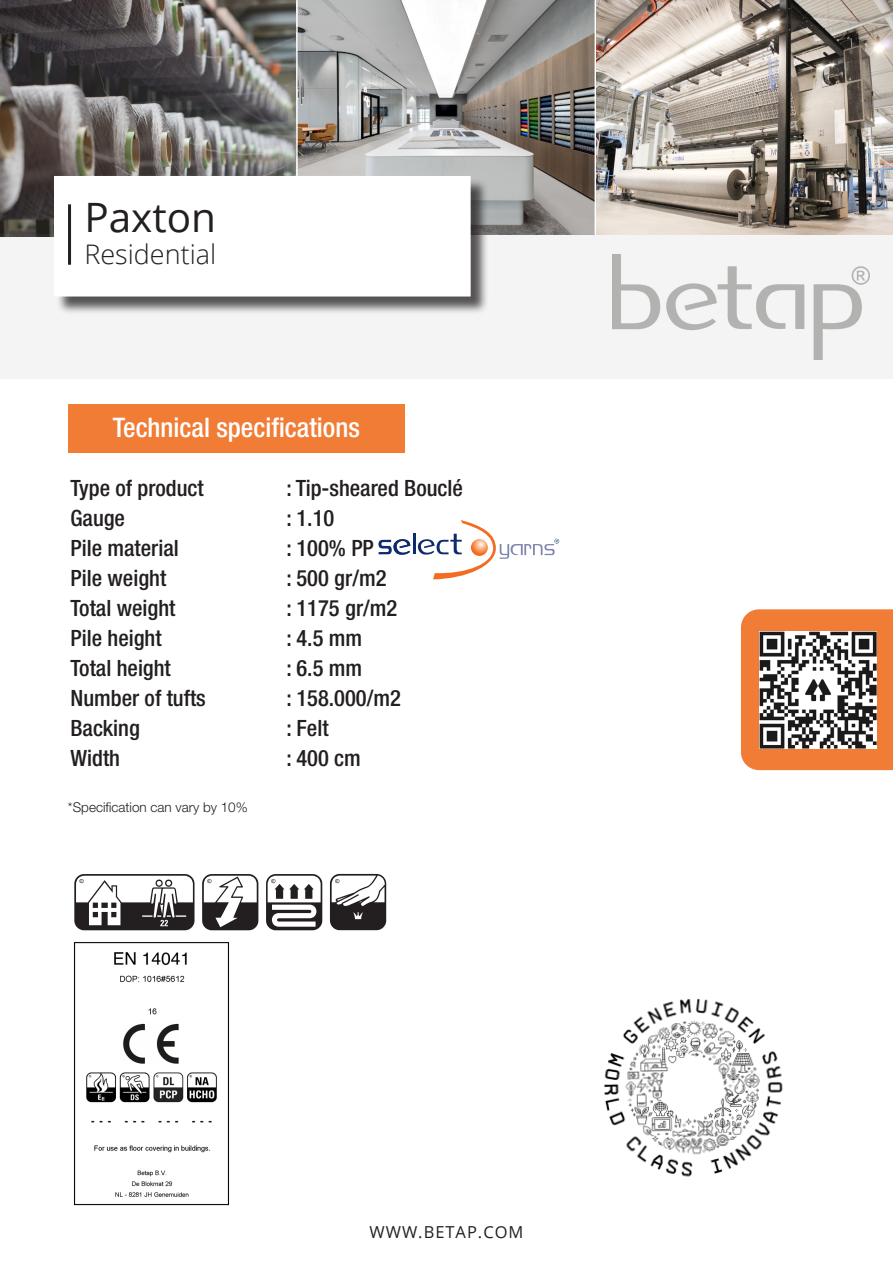
<style>
.page{position:relative;width:893px;height:1263px;background:#fff}
.page>*{position:absolute;margin:0;border:0;box-sizing:border-box;transform-origin:0 0}
.t1{font:40.5px "Open Sans";color:#231f20}
.t2{font:500 condensed 27px "Helvetica Neue LT Std";color:#fff}
.t3{font:300 27px "Open Sans";color:#231f20}
.t4{font:500 condensed 22.5px "Helvetica Neue LT Std";color:#231f20}
.t5{font:16.5px "Open Sans";letter-spacing:.06em;color:#231f20}
.t6{font:300 13.5px "Helvetica Neue LT Std";color:#231f20}
</style>
<div class="page">
<img style="left:0;top:0;width:296px;height:234px">
<img style="left:298px;top:0;width:595px;height:234px">
<div style="left:68px;top:404px;width:337px;height:48px;background:#f17c35"></div>
<div style="left:0;top:234px;width:893px;height:145px;background:#f4f4f4"></div>
<div style="left:57px;top:179px;width:432px;height:136px;background:#231f20;opacity:.75"></div>
<div style="left:54px;top:176px;width:417px;height:120px;background:#fff"></div>
<hr style="left:68px;top:204px;width:3px;height:61px;background:#231f20">
<hr style="left:595px;top:0;width:1px;height:235px;background:#fff">
<img style="left:612px;top:254px;width:258px;height:105px">
<div style="left:741px;top:609px;width:152px;height:161px;background:#f17c35"></div>
<img style="left:760px;top:631px;width:117px;height:117px">
<img style="left:603px;top:998px;width:180px;height:179px">
<hr style="left:413px;top:533px;width:3px;height:21px;background:#0d2c6e">
<svg style="left:378px;top:539px;width:32px;height:16px"></svg>
<svg style="left:417px;top:520px;width:142px;height:59px"></svg>
<img style="left:73px;top:942px;width:156px;height:264px">
<p class="t1" style="left:84px;top:189px;width:133px">Paxton</p>
<p class="t3" style="left:84px;top:236px;width:133px">Residential</p>
<p class="t2" style="left:113px;top:411px;width:249px">Technical specifications</p>
<p class="t4" style="left:71px;top:474px;width:135px">Type of product</p>
<p class="t4" style="left:287px;top:474px;width:178px">: Tip-sheared Bouclé</p>
<p class="t4" style="left:71px;top:504px;width:56px">Gauge</p>
<p class="t4" style="left:287px;top:504px;width:49px">: 1.10</p>
<p class="t4" style="left:71px;top:534px;width:110px">Pile material</p>
<p class="t4" style="left:287px;top:534px;width:89px">: 100% PP</p>
<p class="t4" style="left:71px;top:564px;width:97px">Pile weight</p>
<p class="t4" style="left:287px;top:564px;width:101px">: 500 gr/m2</p>
<p class="t4" style="left:71px;top:594px;width:106px">Total weight</p>
<p class="t4" style="left:287px;top:594px;width:112px">: 1175 gr/m2</p>
<p class="t4" style="left:71px;top:624px;width:93px">Pile height</p>
<p class="t4" style="left:287px;top:624px;width:77px">: 4.5 mm</p>
<p class="t4" style="left:71px;top:654px;width:102px">Total height</p>
<p class="t4" style="left:287px;top:654px;width:77px">: 6.5 mm</p>
<p class="t4" style="left:71px;top:684px;width:137px">Number of tufts</p>
<p class="t4" style="left:287px;top:684px;width:116px">: 158.000/m2</p>
<p class="t4" style="left:71px;top:714px;width:71px">Backing</p>
<p class="t4" style="left:287px;top:714px;width:44px">: Felt</p>
<p class="t4" style="left:71px;top:744px;width:51px">Width</p>
<p class="t4" style="left:287px;top:744px;width:76px">: 400 cm</p>
<p class="t6" style="left:68px;top:799px;width:181px">*Specification can vary by 10%</p>
<p class="t5" style="left:369px;top:1220px;width:156px">WWW.BETAP.COM</p>
</div>
